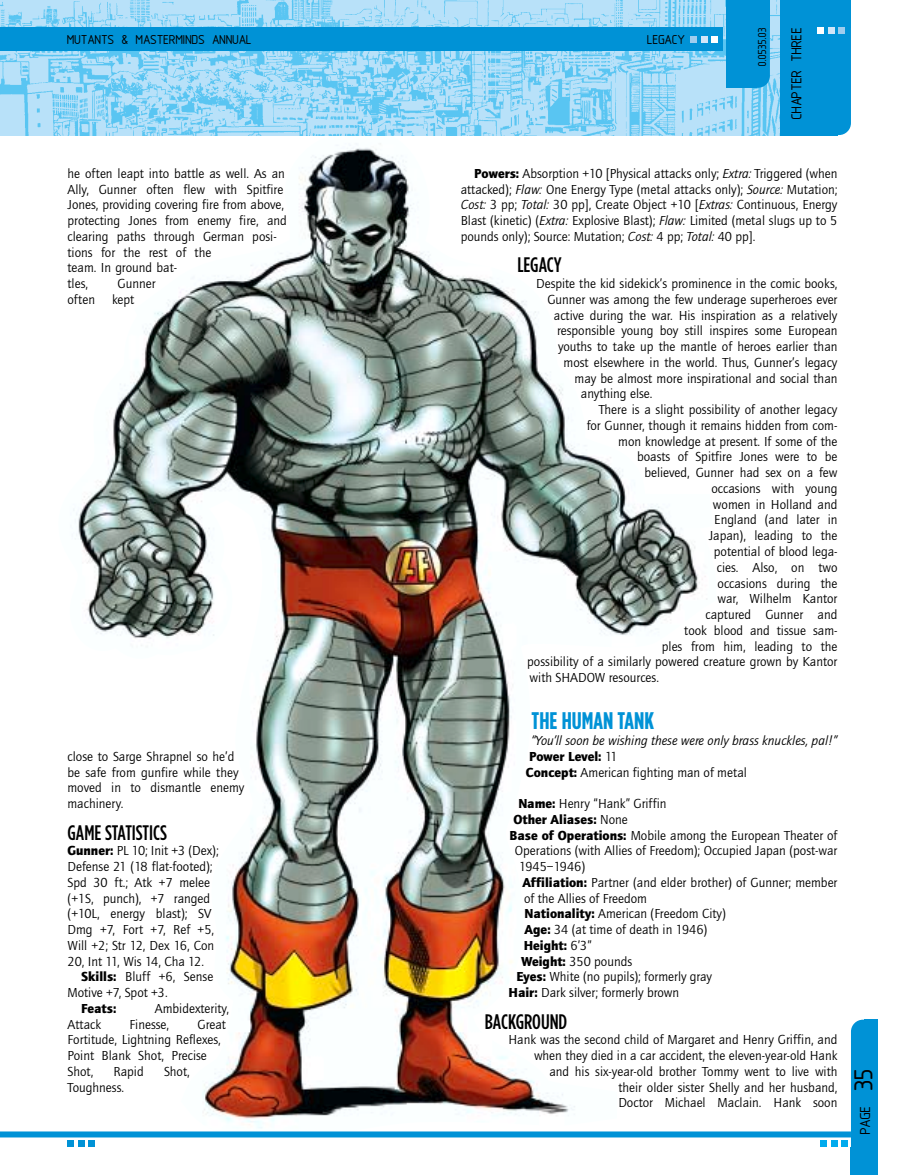
<style>
.page{position:relative;width:905px;height:1175px;background:#fff}
.page>*{position:absolute;margin:0;border:0;box-sizing:border-box;transform-origin:0 0}
.t1{font:700 24px "Gotham Condensed";color:#0092d6}
.t2{font:500 21px "Gotham Condensed";color:#000}
.t3{font:15px "Isonorm 3098";color:#000}
.t4{font:13.5px/15.8px "Quay Sans ITC";color:#000}
.t5{font:italic 13.5px/15.8px "Quay Sans ITC";color:#000}
.t6{font:900 13.5px "Quay Sans ITC";color:#000}
.t7{font:13.5px "Isonorm 3098";color:#000}
.t8{font:12px "Isonorm 3098";color:#000}
.s1{font-weight:900}
.s2{font-style:italic}
.s3{font-weight:900;font-style:normal}
.s4{font-style:normal}
.s5{font-weight:400}
.s6{font-size:27px}
</style>
<div class="page">
<svg style="left:850px;top:1019px;width:14px;height:129px;background:#169bd9"></svg>
<div style="left:864px;top:1019px;width:14px;height:155px;background:#0092d6"></div>
<div style="left:850px;top:1148px;width:28px;height:26px;background:#0092d6"></div>
<div style="left:820px;top:1140px;width:7px;height:7px;background:#00aaed"></div>
<div style="left:830px;top:1140px;width:7px;height:7px;background:#00aaed"></div>
<div style="left:841px;top:1140px;width:6px;height:7px;background:#00aaed"></div>
<div style="left:68px;top:1140px;width:6px;height:7px;background:#0092d6"></div>
<div style="left:78px;top:1140px;width:7px;height:7px;background:#0092d6"></div>
<div style="left:88px;top:1140px;width:7px;height:7px;background:#0092d6"></div>
<img style="left:58px;top:135px;width:658px;height:1003px">
<div style="left:0;top:1131px;width:850px;height:6px;background:#0092d6"></div>
<img style="left:0;top:0;width:780px;height:135px">
<div style="left:0;top:27px;width:722px;height:24px;background:#0092d6"></div>
<svg style="left:837px;top:27px;width:13px;height:108px"></svg>
<div style="left:780px;top:0;width:57px;height:135px;background:#0092d6"></div>
<div style="left:780px;top:0;width:70px;height:27px;background:#0092d6"></div>
<svg style="left:756px;top:27px;width:14px;height:61px"></svg>
<div style="left:726px;top:0;width:30px;height:88px;background:#0092d6"></div>
<div style="left:726px;top:0;width:44px;height:27px;background:#0092d6"></div>
<div style="left:690px;top:36px;width:7px;height:7px;background:#9fcdee"></div>
<div style="left:700px;top:36px;width:7px;height:7px;background:#d2e6f8"></div>
<div style="left:711px;top:36px;width:6px;height:7px;background:#fff"></div>
<div style="left:817px;top:27px;width:7px;height:7px;background:#fff"></div>
<div style="left:828px;top:27px;width:6px;height:7px;background:#d2e6f8"></div>
<div style="left:838px;top:27px;width:7px;height:7px;background:#9fcdee"></div>
<p class="t8" style="left:758px;top:66px;width:40px;rotate:-90deg">0.0535.03</p>
<p class="t7" style="left:68px;top:36px;width:186px">MUTANTS &amp; MASTERMINDS ANNUAL</p>
<p class="t7" style="left:647px;top:36px;width:39px">LEGACY</p>
<p class="t3" style="left:792px;top:119px;width:93px;rotate:-90deg">CHAPTER THREE</p>
<p class="t4" style="left:68px;top:167px;width:221px">he often leapt into battle as well. As an<br>Ally, Gunner often flew with Spitfire<br>Jones, providing covering fire from above, protecting Jones from enemy fire, and clearing paths through German posi&shy;tions for the rest of the<br>team. In ground bat-<br>tles,</p>
<p class="t4" style="left:118px;top:277px;width:39px">Gunner</p>
<p class="t4" style="left:68px;top:293px;width:29px">often</p>
<p class="t4" style="left:112px;top:293px;width:24px">kept</p>
<p class="t4" style="left:68px;top:749px;width:178px">close to Sarge Shrapnel so he’d be safe from gunfire while they moved in to dismantle enemy machinery.</p>
<h2 class="t2" style="left:68px;top:824px;width:101px">GAME STATISTICS</h2>
<p class="t4" style="left:68px;top:844px;width:153px"><span class="s1">Gunner:</span> PL 10; Init +3 (Dex);<br>Defense 21 (18 flat-footed);<br>Spd 30 ft.; Atk +7 melee (+1S, punch), +7 ranged (+10L, energy blast); SV<br>Dmg +7, Fort +7, Ref +5,<br>Will +2; Str 12, Dex 16, Con<br>20, Int 11, Wis 14, Cha 12.</p>
<p class="t4" style="left:68px;top:970px;width:147px;text-indent:14px"><span class="s1">Skills:</span> Bluff +6, Sense<br>Motive +7, Spot +3.</p>
<p class="t6" style="left:81px;top:1003px;width:37px">Feats:</p>
<p class="t4" style="left:155px;top:1001px;width:76px">Ambidexterity,</p>
<p class="t4" style="left:68px;top:1017px;width:35px">Attack</p>
<p class="t4" style="left:129px;top:1017px;width:41px">Finesse,</p>
<p class="t4" style="left:68px;top:1017px;width:160px;text-indent:130px">Great<br>Fortitude, Lightning Reflexes,<br>Point Blank Shot, Precise<br>Shot,</p>
<p class="t4" style="left:114px;top:1064px;width:32px">Rapid</p>
<p class="t4" style="left:164px;top:1064px;width:27px">Shot,</p>
<p class="t4" style="left:68px;top:1080px;width:58px">Toughness.</p>
<p class="t4" style="left:460px;top:167px;width:378px;text-align:justify;text-indent:14px"><span class="s1">Powers:</span> Absorption +10 [Physical attacks only; <span class="s2">Extra:</span> Triggered (when attacked); <span class="s2">Flaw:</span> One Energy Type (metal attacks only); <span class="s2">Source:</span> Mutation; <span class="s2">Cost:</span> 3 pp; <span class="s2">Total:</span> 30 pp], Create Object +10 [<span class="s2">Extras:</span> Continuous, Energy Blast (kinetic) (<span class="s2">Extra:</span> Explosive Blast); <span class="s2">Flaw:</span> Limited (metal slugs up to 5 pounds only); Source: Mutation; <span class="s2">Cost:</span> 4 pp; <span class="s2">Total:</span> 40 pp].</p>
<h2 class="t2" style="left:517px;top:257px;width:46px">LEGACY</h2>
<p class="t4" style="left:536px;top:277px;width:303px">Despite the kid sidekick’s prominence in the comic books,</p>
<p class="t4" style="left:547px;top:293px;width:291px">Gunner was among the few underage superheroes ever</p>
<p class="t4" style="left:554px;top:308px;width:285px">active during the war. His inspiration as a relatively</p>
<p class="t4" style="left:557px;top:324px;width:282px">responsible young boy still inspires some European</p>
<p class="t4" style="left:558px;top:340px;width:281px">youths to take up the mantle of heroes earlier than</p>
<p class="t4" style="left:563px;top:356px;width:275px">most elsewhere in the world. Thus, Gunner’s legacy</p>
<p class="t4" style="left:574px;top:371px;width:264px">may be almost more inspirational and social than</p>
<p class="t4" style="left:581px;top:387px;width:73px">anything else.</p>
<p class="t4" style="left:598px;top:403px;width:240px">There is a slight possibility of another legacy</p>
<p class="t4" style="left:586px;top:419px;width:252px">for Gunner, though it remains hidden from com-</p>
<p class="t4" style="left:618px;top:434px;width:221px">mon knowledge at present. If some of the</p>
<p class="t4" style="left:637px;top:450px;width:202px">boasts of Spitfire Jones were to be</p>
<p class="t4" style="left:644px;top:466px;width:194px">believed, Gunner had sex on a few</p>
<p class="t4" style="left:711px;top:482px;width:127px">occasions with young</p>
<p class="t4" style="left:713px;top:497px;width:126px">women in Holland and</p>
<p class="t4" style="left:714px;top:513px;width:125px">England (and later in</p>
<p class="t4" style="left:708px;top:529px;width:130px">Japan), leading to the</p>
<p class="t4" style="left:714px;top:545px;width:125px">potential of blood lega-</p>
<p class="t4" style="left:716px;top:560px;width:122px">cies. Also, on two</p>
<p class="t4" style="left:717px;top:576px;width:121px">occasions during the</p>
<p class="t4" style="left:717px;top:592px;width:121px">war, Wilhelm Kantor</p>
<p class="t4" style="left:705px;top:608px;width:133px">captured Gunner and</p>
<p class="t4" style="left:684px;top:623px;width:155px">took blood and tissue sam-</p>
<p class="t4" style="left:662px;top:639px;width:177px">ples from him, leading to the</p>
<p class="t4" style="left:527px;top:655px;width:311px">possibility of a similarly powered creature grown by Kantor</p>
<p class="t4" style="left:529px;top:671px;width:131px">with SHADOW resources.</p>
<h1 class="t1" style="left:531px;top:712px;width:124px">THE HUMAN TANK</h1>
<p class="t5" style="left:526px;top:734px;width:313px;text-indent:5px">“You’ll soon be wishing these were only brass knuckles, pal!”<br><span class="s3">Power Level:</span> <span class="s4">11<br></span><span class="s3">Concept:</span> <span class="s4">American fighting man of metal</span></p>
<p class="t4" style="left:518px;top:797px;width:150px"><span class="s1">Name:</span> Henry “Hank” Griffin</p>
<p class="t6" style="left:513px;top:814px;width:116px">Other Aliases: <span class="s5">None</span></p>
<p class="t4" style="left:509px;top:828px;width:329px"><span class="s1">Base of Operations:</span> Mobile among the European Theater of</p>
<p class="t4" style="left:515px;top:844px;width:324px">Operations (with Allies of Freedom); Occupied Japan (post-war</p>
<p class="t4" style="left:519px;top:860px;width:67px">1945–1946)</p>
<p class="t4" style="left:522px;top:875px;width:316px"><span class="s1">Affiliation:</span> Partner (and elder brother) of Gunner; member</p>
<p class="t4" style="left:524px;top:891px;width:124px">of the Allies of Freedom</p>
<p class="t4" style="left:524px;top:907px;width:203px"><span class="s1">Nationality:</span> American (Freedom City)</p>
<p class="t4" style="left:524px;top:923px;width:184px"><span class="s1">Age:</span> 34 (at time of death in 1946)</p>
<p class="t6" style="left:523px;top:940px;width:70px">Height: <span class="s5">6’3”</span></p>
<p class="t4" style="left:521px;top:954px;width:113px"><span class="s1">Weight:</span> 350 pounds</p>
<p class="t4" style="left:516px;top:970px;width:197px"><span class="s1">Eyes:</span> White (no pupils); formerly gray</p>
<p class="t4" style="left:508px;top:986px;width:172px"><span class="s1">Hair:</span> Dark silver; formerly brown</p>
<h2 class="t2" style="left:485px;top:1013px;width:84px">BACKGROUND</h2>
<p class="t4" style="left:508px;top:1033px;width:330px;text-align:right">Hank was the second child of Margaret and Henry Griffin, and when they died in a car accident, the eleven-year-old Hank<br>and his six-year-old brother Tommy went to live with<br>their older sister Shelly and her husband,<br>Doctor Michael Maclain. Hank soon</p>
<p class="t3" style="left:861px;top:1134px;width:68px;rotate:-90deg">PAGE <span class="s6">35</span></p>
</div>
